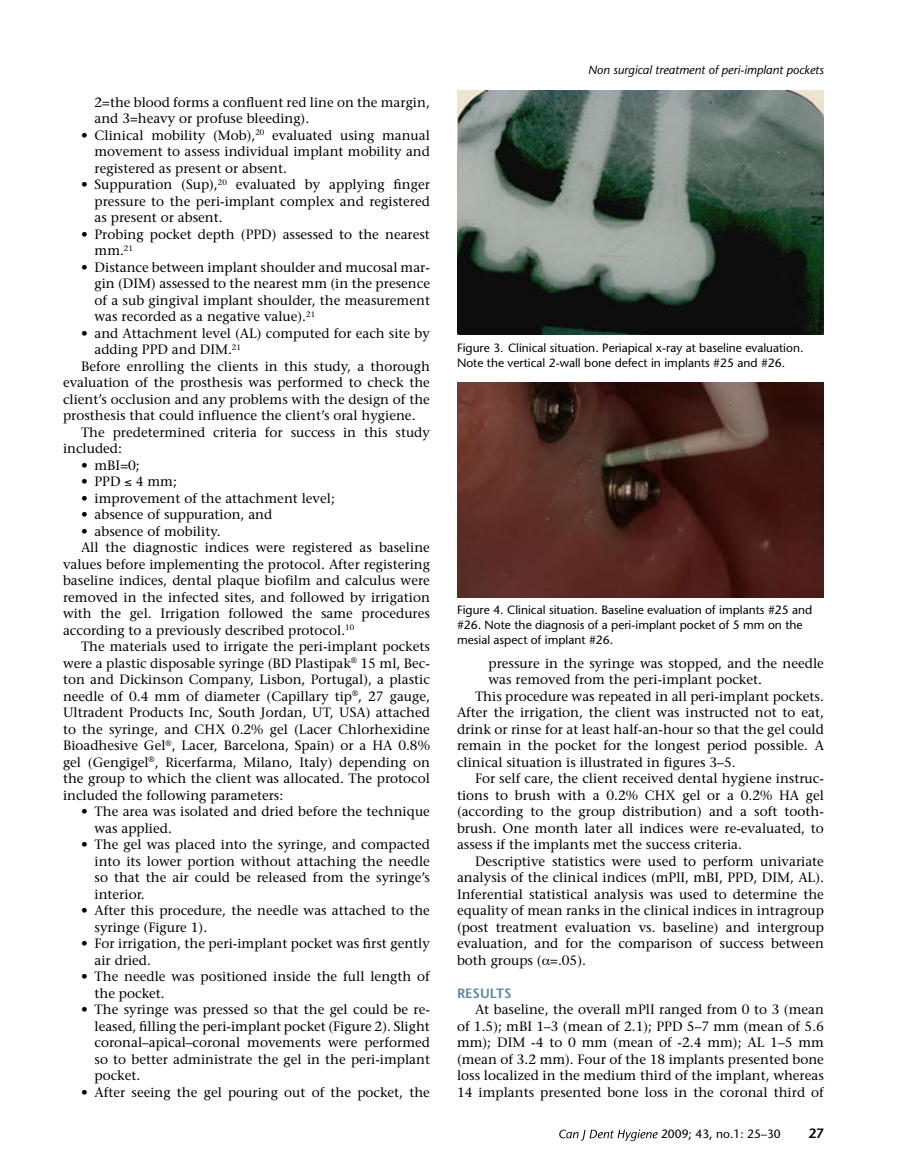
<style>
.page{position:relative;width:905px;height:1175px;background:#fff}
.page>*{position:absolute;margin:0;border:0;box-sizing:border-box;transform-origin:0 0}
.t1{font:13.5px/16.5px "Stone Serif";color:#000}
.t2{font:600 13.5px "Stone Sans";color:#5d87a1}
.t3{font:600 13.5px "Stone Sans";color:#000}
.t4{font:12px/15px "Stone Sans";color:#000}
.t5{font:italic 12px "Stone Sans";color:#000}
</style>
<div class="page">
<svg style="left:559px;top:1129px;width:98px;height:12px"></svg>
<img style="left:457px;top:90px;width:367px;height:244px">
<img style="left:457px;top:382px;width:366px;height:215px">
<p class="t1" style="left:94px;top:93px;width:337px">2=the blood forms a confluent red line on the margin, and 3=heavy or profuse bleeding).</p>
<p class="t1" style="left:94px;top:126px;width:337px;text-align:justify;text-indent:-13px">• Clinical mobility (Mob),<sup>20</sup> evaluated using manual movement to assess individual implant mobility and registered as present or absent.</p>
<p class="t1" style="left:95px;top:176px;width:337px;text-align:justify;text-indent:-14px">• Suppuration (Sup),<sup>20</sup> evaluated by applying finger pressure to the peri-implant complex and registered as present or absent.</p>
<p class="t1" style="left:95px;top:225px;width:337px;text-indent:-14px">• Probing pocket depth (PPD) assessed to the nearest mm.<sup>21</sup></p>
<p class="t1" style="left:95px;top:258px;width:337px;text-align:justify;text-indent:-14px">• Distance between implant shoulder and mucosal mar&shy;gin (DIM) assessed to the nearest mm (in the presence of a sub gingival implant shoulder, the measurement was recorded as a negative value).<sup>21</sup></p>
<p class="t1" style="left:81px;top:324px;width:350px">• and Attachment level (AL) computed for each site by</p>
<p class="t1" style="left:94px;top:341px;width:148px">adding PPD and DIM.<sup>21</sup></p>
<p class="t1" style="left:81px;top:357px;width:350px">Before enrolling the clients in this study, a thorough</p>
<p class="t1" style="left:63px;top:374px;width:368px">evaluation of the prosthesis was performed to check the</p>
<p class="t1" style="left:63px;top:390px;width:368px">client’s occlusion and any problems with the design of the</p>
<p class="t1" style="left:63px;top:407px;width:354px">prosthesis that could influence the client’s oral hygiene.</p>
<p class="t1" style="left:81px;top:423px;width:350px">The predetermined criteria for success in this study</p>
<p class="t1" style="left:63px;top:440px;width:60px">included:</p>
<p class="t1" style="left:81px;top:456px;width:60px">• mBI=0;</p>
<p class="t1" style="left:81px;top:473px;width:97px">• PPD ≤ 4 mm;</p>
<p class="t1" style="left:81px;top:489px;width:255px">• improvement of the attachment level;</p>
<p class="t1" style="left:81px;top:506px;width:193px">• absence of suppuration, and</p>
<p class="t1" style="left:81px;top:522px;width:141px">• absence of mobility.</p>
<p class="t1" style="left:81px;top:539px;width:350px">All the diagnostic indices were registered as baseline</p>
<p class="t1" style="left:63px;top:555px;width:368px">values before implementing the protocol. After registering</p>
<p class="t1" style="left:63px;top:572px;width:368px">baseline indices, dental plaque biofilm and calculus were</p>
<p class="t1" style="left:63px;top:588px;width:368px">removed in the infected sites, and followed by irrigation</p>
<p class="t1" style="left:63px;top:605px;width:368px">with the gel. Irrigation followed the same procedures</p>
<p class="t1" style="left:63px;top:621px;width:293px">according to a previously described protocol.<sup>10</sup></p>
<p class="t1" style="left:81px;top:638px;width:350px">The materials used to irrigate the peri-implant pockets</p>
<p class="t1" style="left:63px;top:654px;width:368px">were a plastic disposable syringe (BD Plastipak<sup>®</sup> 15 ml, Bec-</p>
<p class="t1" style="left:63px;top:671px;width:368px">ton and Dickinson Company, Lisbon, Portugal), a plastic</p>
<p class="t1" style="left:63px;top:687px;width:368px">needle of 0.4 mm of diameter (Capillary tip<sup>®</sup>, 27 gauge,</p>
<p class="t1" style="left:63px;top:704px;width:368px">Ultradent Products Inc, South Jordan, UT, USA) attached</p>
<p class="t1" style="left:63px;top:720px;width:368px">to the syringe, and CHX 0.2% gel (Lacer Chlorhexidine</p>
<p class="t1" style="left:63px;top:737px;width:368px">Bioadhesive Gel<sup>®</sup>, Lacer, Barcelona, Spain) or a HA 0.8%</p>
<p class="t1" style="left:63px;top:753px;width:368px">gel (Gengigel<sup>®</sup>, Ricerfarma, Milano, Italy) depending on</p>
<p class="t1" style="left:63px;top:770px;width:368px">the group to which the client was allocated. The protocol</p>
<p class="t1" style="left:63px;top:786px;width:222px">included the following parameters:</p>
<p class="t1" style="left:94px;top:803px;width:337px;text-indent:-14px">• The area was isolated and dried before the technique was applied.</p>
<p class="t1" style="left:94px;top:836px;width:337px;text-align:justify;text-indent:-14px">• The gel was placed into the syringe, and compacted into its lower portion without attaching the needle so that the air could be released from the syringe’s interior.</p>
<p class="t1" style="left:94px;top:902px;width:337px;text-indent:-14px">• After this procedure, the needle was attached to the syringe (Figure 1).</p>
<p class="t1" style="left:94px;top:935px;width:337px;text-indent:-14px">• For irrigation, the peri-implant pocket was first gently air dried.</p>
<p class="t1" style="left:94px;top:968px;width:337px;text-indent:-14px">• The needle was positioned inside the full length of the pocket.</p>
<p class="t1" style="left:94px;top:1001px;width:337px;text-align:justify;text-indent:-14px">• The syringe was pressed so that the gel could be re&shy;leased, filling the peri-implant pocket (Figure 2). Slight coronal–apical–coronal movements were performed so to better administrate the gel in the peri-implant pocket.</p>
<p class="t1" style="left:81px;top:1083px;width:350px">• After seeing the gel pouring out of the pocket, the</p>
<p class="t5" style="left:588px;top:62px;width:237px">Non surgical treatment of peri-implant pockets</p>
<p class="t4" style="left:457px;top:340px;width:348px">Figure 3. Clinical situation. Periapical x-ray at baseline evaluation.<br>Note the vertical 2-wall bone defect in implants #25 and #26.</p>
<p class="t4" style="left:457px;top:602px;width:357px">Figure 4. Clinical situation. Baseline evaluation of implants #25 and #26. Note the diagnosis of a peri-implant pocket of 5 mm on the mesial aspect of implant #26.</p>
<p class="t1" style="left:488px;top:654px;width:337px">pressure in the syringe was stopped, and the needle</p>
<p class="t1" style="left:488px;top:671px;width:275px">was removed from the peri-implant pocket.</p>
<p class="t1" style="left:475px;top:687px;width:350px">This procedure was repeated in all peri-implant pockets.</p>
<p class="t1" style="left:457px;top:704px;width:368px">After the irrigation, the client was instructed not to eat,</p>
<p class="t1" style="left:457px;top:720px;width:368px">drink or rinse for at least half-an-hour so that the gel could</p>
<p class="t1" style="left:457px;top:737px;width:368px">remain in the pocket for the longest period possible. A</p>
<p class="t1" style="left:457px;top:753px;width:280px">clinical situation is illustrated in figures 3–5.</p>
<p class="t1" style="left:475px;top:770px;width:350px">For self care, the client received dental hygiene instruc-</p>
<p class="t1" style="left:457px;top:786px;width:368px">tions to brush with a 0.2% CHX gel or a 0.2% HA gel</p>
<p class="t1" style="left:457px;top:803px;width:368px">(according to the group distribution) and a soft tooth-</p>
<p class="t1" style="left:457px;top:819px;width:368px">brush. One month later all indices were re-evaluated, to</p>
<p class="t1" style="left:457px;top:836px;width:286px">assess if the implants met the success criteria.</p>
<p class="t1" style="left:475px;top:852px;width:350px">Descriptive statistics were used to perform univariate</p>
<p class="t1" style="left:457px;top:869px;width:368px">analysis of the clinical indices (mPlI, mBI, PPD, DIM, AL).</p>
<p class="t1" style="left:457px;top:885px;width:368px">Inferential statistical analysis was used to determine the</p>
<p class="t1" style="left:457px;top:902px;width:368px">equality of mean ranks in the clinical indices in intragroup</p>
<p class="t1" style="left:457px;top:918px;width:368px">(post treatment evaluation vs. baseline) and intergroup</p>
<p class="t1" style="left:457px;top:935px;width:368px">evaluation, and for the comparison of success between</p>
<p class="t1" style="left:457px;top:951px;width:130px">both groups ( =.05).</p>
<p class="t2" style="left:457px;top:984px;width:56px">RESULTS</p>
<p class="t1" style="left:457px;top:1001px;width:368px;text-align:justify;text-indent:18px">At baseline, the overall mPlI ranged from 0 to 3 (mean of 1.5); mBI 1–3 (mean of 2.1); PPD 5–7 mm (mean of 5.6 mm); DIM -4 to 0 mm (mean of -2.4 mm); AL 1–5 mm (mean of 3.2 mm). Four of the 18 implants presented bone loss localized in the medium third of the implant, whereas 14 implants presented bone loss in the coronal third of</p>
<p class="t4" style="left:661px;top:1126px;width:121px">2009; 43, no.1: 25–30</p>
<p class="t3" style="left:808px;top:1125px;width:17px">27</p>
</div>
